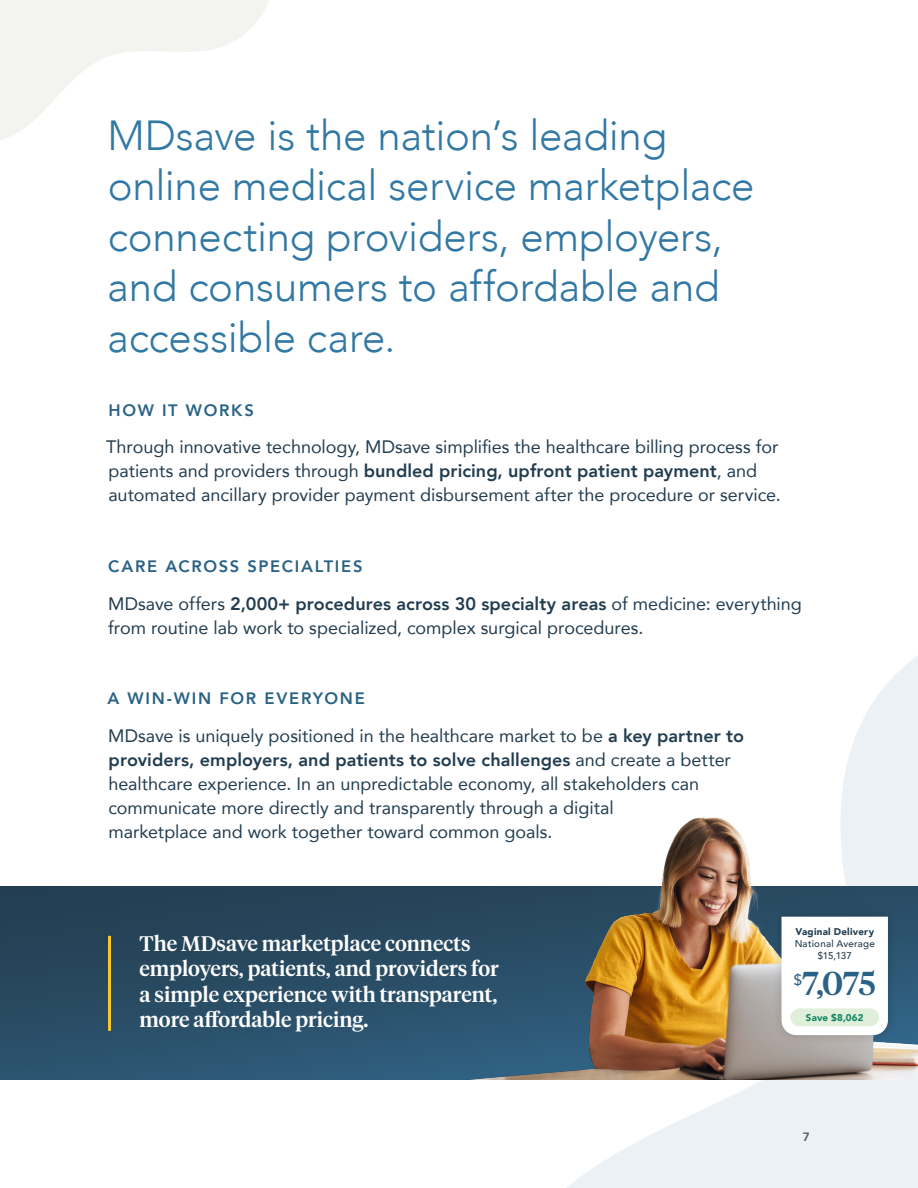
<style>
.page{position:relative;width:918px;height:1188px;background:#fff}
.page>*{position:absolute;margin:0;border:0;box-sizing:border-box;transform-origin:0 0}
.t1{font:300 42px/50.4px "Avenir";letter-spacing:-.005em;color:#3278a4}
.t2{font:500 33px "Tiempos Headline";color:#2a6285}
.t3{font:500 21px/25.2px "Tiempos Headline";color:#fff}
.t4{font:18px/24px "Avenir";color:#223d50}
.t5{font:800 16.5px "Avenir";letter-spacing:.105em;color:#2a6285}
.t6{font:800 12px "Avenir";color:#4f5c6c}
.t7{font:500 9.75px/11.7px "Avenir";letter-spacing:.02em;color:#223d50;text-align:center}
.t8{font:900 9.75px "Avenir";letter-spacing:.03em;color:#223d50}
.t9{font:900 9.75px "Avenir";letter-spacing:.015em;color:#118564}
.s1{font-weight:800}
</style>
<div class="page">
<svg style="left:0;top:0;width:269px;height:140px"></svg>
<svg style="left:414px;top:656px;width:504px;height:532px"></svg>
<div style="left:0;top:887px;width:918px;height:193px;background:linear-gradient(to bottom,#233e51,#2e5876)"></div>
<hr style="left:108px;top:936px;width:3px;height:95px;background:#f7c629">
<img style="left:435px;top:779px;width:483px;height:301px">
<div style="left:772px;top:907px;width:126px;height:138px;background:#000;opacity:.15"></div>
<svg style="left:782px;top:917px;width:106px;height:118px"></svg>
<div style="left:790px;top:1008px;width:89px;height:18px;background:#dfefd9;border-radius:9px"></div>
<h1 class="t1" style="left:107px;top:110px;width:649px">MDsave is the nation’s leading online medical service marketplace connecting providers, employers, and consumers to affordable and accessible care.</h1>
<p class="t5" style="left:108px;top:397px;width:147px">HOW IT WORKS</p>
<p class="t4" style="left:106px;top:434px;width:676px">Through innovative technology, MDsave simplifies the healthcare billing process for patients and providers through <span class="s1">bundled pricing, upfront patient payment</span>, and automated ancillary provider payment disbursement after the procedure or service.</p>
<p class="t5" style="left:108px;top:553px;width:256px">CARE ACROSS SPECIALTIES</p>
<p class="t4" style="left:108px;top:591px;width:695px">MDsave offers <span class="s1">2,000+ procedures across 30 specialty areas</span> of medicine: everything from routine lab work to specialized, complex surgical procedures.</p>
<p class="t5" style="left:107px;top:686px;width:259px">A WIN-WIN FOR EVERYONE</p>
<p class="t4" style="left:108px;top:723px;width:637px">MDsave is uniquely positioned in the healthcare market to be <span class="s1">a key partner to providers, employers, and patients to solve challenges</span> and create a better healthcare experience. In an unpredictable economy, all stakeholders can communicate more directly and transparently through a digital<br>marketplace and work together toward common goals.</p>
<p class="t3" style="left:140px;top:930px;width:361px">The MDsave marketplace connects employers, patients, and providers for a simple experience with transparent, more affordable pricing.</p>
<p class="t8" style="left:795px;top:924px;width:80px">Vaginal Delivery</p>
<p class="t7" style="left:795px;top:937px;width:82px">National Average $15,137</p>
<h2 class="t2" style="left:794px;top:961px;width:83px"><sup>$</sup>7,075</h2>
<p class="t9" style="left:806px;top:1009px;width:59px">Save $8,062</p>
<p class="t6" style="left:803px;top:1128px;width:9px">7</p>
</div>
